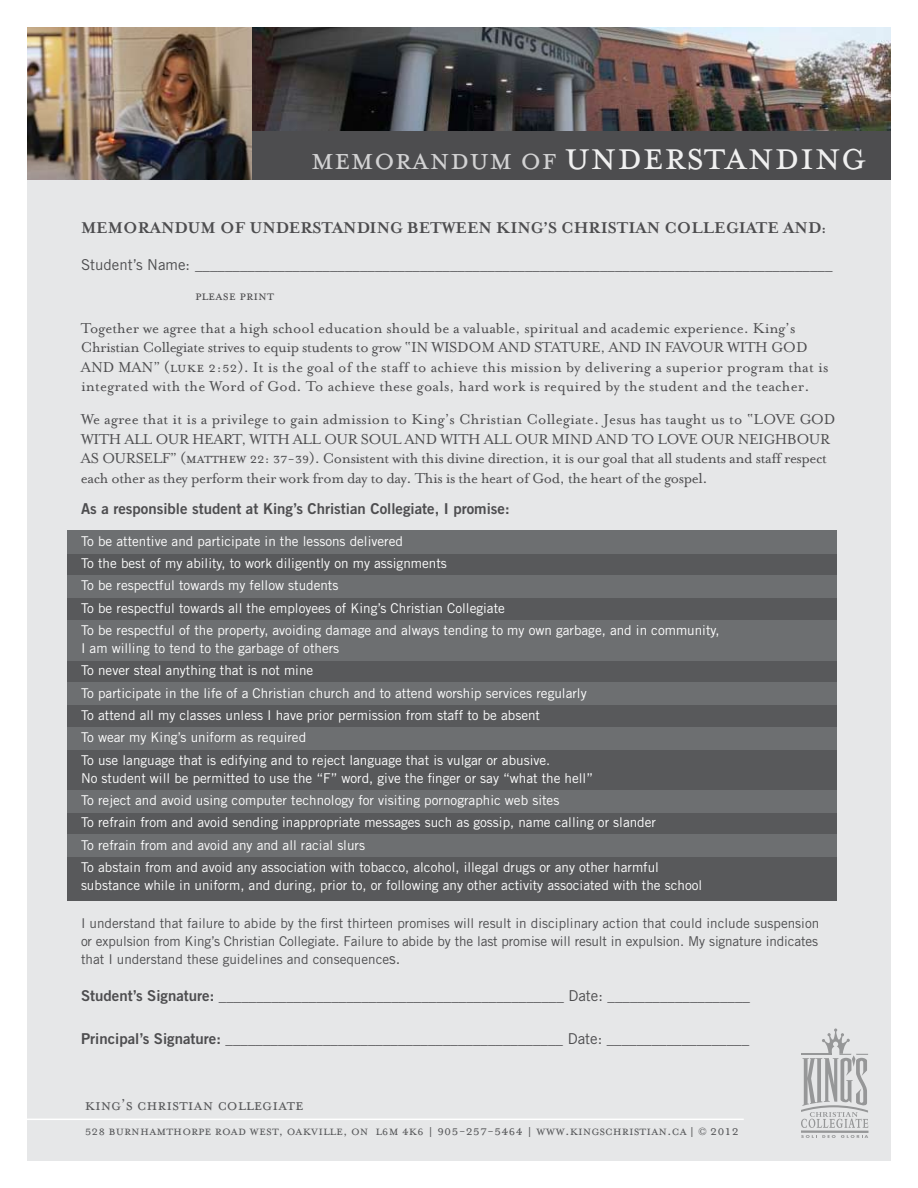
<style>
.page{position:relative;width:918px;height:1188px;background:#fff}
.page>*{position:absolute;margin:0;border:0;box-sizing:border-box;transform-origin:0 0}
.t1{font:45.3px "Mrs Eaves Small Caps";color:#f0f0f0}
.t2{font:700 18px "Mrs Eaves";color:#4d4d4f}
.t3{font:18px "Mrs Eaves Small Caps";color:#58595b}
.t4{font:16.5px/19.5px "Mrs Eaves Roman";color:#4d4d4f}
.t5{font:16.5px/19.5px "Mrs Eaves Roman";letter-spacing:-.025em;color:#4d4d4f}
.t6{font:15px "Trade Gothic";color:#4d4d4f}
.t7{font:15px "Trade Gothic Bold Two";color:#4d4d4f}
.t8{font:15px "Mrs Eaves Small Caps";color:#4d4d4f}
.t9{font:14.7px "Mrs Eaves Small Caps";color:#58595b}
.t10{font:13.5px/22.4px "Trade Gothic";color:#fff}
.t11{font:13.5px/18px "Trade Gothic";color:#4d4d4f;text-align:justify}
.s1{font-size:34.5px;color:#d2d2d3}
.s2{font-family:"Mrs Eaves Small Caps"}
.s3{font-size:15px}
.s4{font-family:"Trade Gothic Bold Two"}
.s5{font-size:15.3px}
.s6{font-size:12px}
</style>
<div class="page">
<div style="left:27px;top:27px;width:864px;height:1134px;background:#e6e7e8"></div>
<div style="left:67px;top:530px;width:770px;height:371px;background:#58595b"></div>
<img style="left:27px;top:27px;width:864px;height:153px">
<hr style="left:801px;top:1130px;width:68px;height:3px;background:#969798">
<svg style="left:801px;top:1135px;width:67px;height:3px"></svg>
<svg style="left:801px;top:1028px;width:67px;height:100px"></svg>
<hr style="left:12px;top:1119px;width:732px;height:1px;background:#fff">
<div style="left:252px;top:131px;width:639px;height:49px;background:#4d4d4f"></div>
<div style="left:67px;top:530px;width:770px;height:23px;background:#6d6f71"></div>
<div style="left:67px;top:575px;width:770px;height:23px;background:#6d6f71"></div>
<div style="left:67px;top:620px;width:770px;height:41px;background:#6d6f71"></div>
<div style="left:67px;top:682px;width:770px;height:23px;background:#6d6f71"></div>
<div style="left:67px;top:727px;width:770px;height:23px;background:#6d6f71"></div>
<div style="left:67px;top:790px;width:770px;height:23px;background:#6d6f71"></div>
<div style="left:67px;top:835px;width:770px;height:22px;background:#6d6f71"></div>
<h1 class="t1" style="left:311px;top:132px;width:557px"><span class="s1">memorandum of</span> understanding</h1>
<h2 class="t2" style="left:81px;top:217px;width:747px">MEMORANDUM OF UNDERSTANDING BETWEEN KING’S CHRISTIAN COLLEGIATE AND:</h2>
<p class="t6" style="left:81px;top:255px;width:753px">Student’s Name: _____________________________________________________________________________________</p>
<p class="t8" style="left:195px;top:288px;width:81px">please print</p>
<p class="t4" style="left:81px;top:318px;width:749px">Together we agree that a high school education should be a valuable, spiritual and academic experience. King’s Christian Collegiate strives to equip students to grow “IN WISDOM AND STATURE, AND IN FAVOUR WITH GOD AND MAN” <span class="s2">(luke 2:52)</span>. It is the goal of the staff to achieve this mission by delivering a superior program that is integrated with the Word of God. To achieve these goals, hard work is required by the student and the teacher.</p>
<p class="t5" style="left:81px;top:410px;width:756px">We agree that it is a privilege to gain admission to King’s Christian Collegiate. Jesus has taught us to “LOVE GOD WITH ALL OUR HEART, WITH ALL OUR SOUL AND WITH ALL OUR MIND AND TO LOVE OUR NEIGHBOUR AS OURSELF” (<span class="s2">matthew 22: 37-39</span>). Consistent with this divine direction, it is our goal that all students and staff respect each other as they perform their work from day to day. This is the heart of God, the heart of the gospel.</p>
<p class="t7" style="left:81px;top:500px;width:430px">As a responsible student at King’s Christian Collegiate, I promise:</p>
<p class="t10" style="left:81px;top:530px;width:640px">To be attentive and participate in the lessons delivered<br>To the best of my ability, to work diligently on my assignments<br>To be respectful towards my fellow students<br>To be respectful towards all the employees of King’s Christian Collegiate<br>To be respectful of the property, avoiding damage and always tending to my own garbage, and in community,</p>
<p class="t10" style="left:81px;top:637px;width:507px">I am willing to tend to the garbage of others<br>To never steal anything that is not mine<br>To participate in the life of a Christian church and to attend worship services regularly To attend all my classes unless I have prior permission from staff to be absent<br>To wear my King’s uniform as required<br>To use language that is edifying and to reject language that is vulgar or abusive.</p>
<p class="t10" style="left:81px;top:766px;width:580px">No student will be permitted to use the “F” word, give the finger or say “what the hell”<br>To reject and avoid using computer technology for visiting pornographic web sites<br>To refrain from and avoid sending inappropriate messages such as gossip, name calling or slander To refrain from and avoid any and all racial slurs<br>To abstain from and avoid any association with tobacco, alcohol, illegal drugs or any other harmful</p>
<p class="t10" style="left:81px;top:874px;width:623px">substance while in uniform, and during, prior to, or following any other activity associated with the school</p>
<p class="t11" style="left:81px;top:914px;width:740px">I understand that failure to abide by the first thirteen promises will result in disciplinary action that could include suspension or expulsion from King’s Christian Collegiate. Failure to abide by the last promise will result in expulsion. My signature indicates that I understand these guidelines and consequence<span class="s3">s.</span></p>
<p class="t6" style="left:81px;top:987px;width:671px"><span class="s4">Student’s Signature:</span> ______________________________________________ Date: ___________________</p>
<p class="t6" style="left:81px;top:1030px;width:670px"><span class="s4">Principal’s Signature:</span> _____________________________________________ Date: ___________________</p>
<h2 class="t3" style="left:85px;top:1095px;width:221px">king’s christian collegiate</h2>
<p class="t9" style="left:85px;top:1123px;width:656px">528 burnhamthorpe road west, oakville, on l6m 4k6 <sub>l</sub> <span class="s5">905-257-5464</span> <sub>l</sub> www.kingschristian.ca <sub>l</sub> <span class="s6">©</span> <span class="s5">2012</span></p>
</div>
